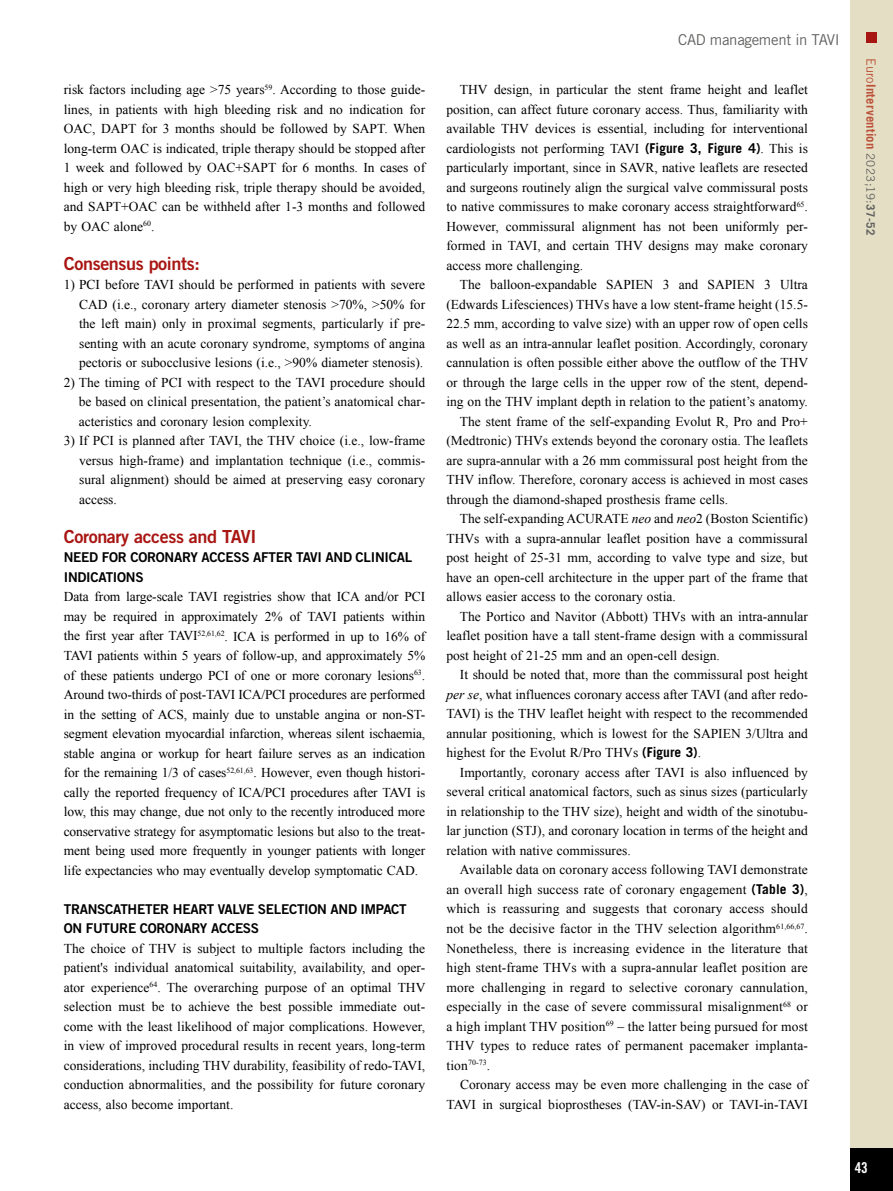
<style>
.page{position:relative;width:893px;height:1191px;background:#fff}
.page>*{position:absolute;margin:0;border:0;box-sizing:border-box;transform-origin:0 0}
.t1{font:18px "Trade Gothic LT Std Bd 2";letter-spacing:-.02em;color:#a81613}
.t2{font:15px "Trade Gothic LT Std";letter-spacing:-.02em;color:#626261}
.t3{font:15px "Trade Gothic LT Std Bd Cn 20";color:#fff}
.t4{font:13.5px/19.5px "Times New Roman";color:#000;text-align:justify}
.t5{font:13.5px/19.5px "Trade Gothic LT Std Bd 2";letter-spacing:-.02em;color:#000}
.t6{font:700 12.75px "Trade Gothic LT Std";letter-spacing:.015em;color:#bc523c}
.s1{font-family:"Trade Gothic LT Std";font-weight:700}
.s2{font-style:italic}
.s3{font-weight:400}
.s4{font-weight:400;font-size:11.7px;color:#626261}
.s5{font-size:11.7px;color:#626261}
</style>
<div class="page">
<div style="left:850px;top:0;width:43px;height:1191px;background:#e4dfc4"></div>
<div style="left:850px;top:1148px;width:43px;height:43px;background:#000"></div>
<div style="left:866px;top:32px;width:11px;height:10px;background:#a81613"></div>
<p class="t4" style="left:64px;top:80px;width:363px">risk factors including age &gt;75 years<sup>59</sup>. According to those guide&shy;lines, in patients with high bleeding risk and no indication for OAC, DAPT for 3 months should be followed by SAPT. When long-term OAC is indicated, triple therapy should be stopped after 1 week and followed by OAC+SAPT for 6 months. In cases of high or very high bleeding risk, triple therapy should be avoided, and SAPT+OAC can be withheld after 1-3 months and followed by OAC alone<sup>60</sup>.</p>
<h1 class="t1" style="left:64px;top:252px;width:138px">Consensus points:</h1>
<p class="t4" style="left:79px;top:275px;width:348px;text-indent:-15px">1) PCI before TAVI should be performed in patients with severe CAD (i.e., coronary artery diameter stenosis &gt;70%, &gt;50% for the left main) only in proximal segments, particularly if pre&shy;senting with an acute coronary syndrome, symptoms of angina pectoris or subocclusive lesions (i.e., &gt;90% diameter stenosis).</p>
<p class="t4" style="left:79px;top:372px;width:348px;text-indent:-15px">2) The timing of PCI with respect to the TAVI procedure should be based on clinical presentation, the patient’s anatomical char&shy;acteristics and coronary lesion complexity.</p>
<p class="t4" style="left:79px;top:431px;width:348px;text-indent:-15px">3) If PCI is planned after TAVI, the THV choice (i.e., low-frame versus high-frame) and implantation technique (i.e., commis&shy;sural alignment) should be aimed at preserving easy coronary access.</p>
<h1 class="t1" style="left:64px;top:525px;width:194px">Coronary access and TAVI</h1>
<p class="t5" style="left:64px;top:547px;width:350px">NEED FOR CORONARY ACCESS AFTER TAVI AND CLINICAL<br>INDICATIONS</p>
<p class="t4" style="left:64px;top:587px;width:363px">Data from large-scale TAVI registries show that ICA and/or PCI may be required in approximately 2% of TAVI patients within the first year after TAVI<sup>52,61,62</sup>. ICA is performed in up to 16% of TAVI patients within 5 years of follow-up, and approximately 5% of these patients undergo PCI of one or more coronary lesions<sup>63</sup>.<br>Around two-thirds of post-TAVI ICA/PCI procedures are performed in the setting of ACS, mainly due to unstable angina or non-ST&shy;segment elevation myocardial infarction, whereas silent ischaemia, stable angina or workup for heart failure serves as an indication for the remaining 1/3 of cases<sup>52,61,63</sup>. However, even though histori&shy;cally the reported frequency of ICA/PCI procedures after TAVI is low, this may change, due not only to the recently introduced more conservative strategy for asymptomatic lesions but also to the treat&shy;ment being used more frequently in younger patients with longer life expectancies who may eventually develop symptomatic CAD.</p>
<p class="t5" style="left:64px;top:898px;width:344px">TRANSCATHETER HEART VALVE SELECTION AND IMPACT<br>ON FUTURE CORONARY ACCESS</p>
<p class="t4" style="left:64px;top:938px;width:363px">The choice of THV is subject to multiple factors including the patient's individual anatomical suitability, availability, and oper&shy;ator experience<sup>64</sup>. The overarching purpose of an optimal THV selection must be to achieve the best possible immediate out&shy;come with the least likelihood of major complications. However, in view of improved procedural results in recent years, long-term considerations, including THV durability, feasibility of redo-TAVI, conduction abnormalities, and the possibility for future coronary access, also become important.</p>
<p class="t2" style="left:678px;top:30px;width:163px">CAD management in TAVI</p>
<p class="t4" style="left:446px;top:80px;width:363px;text-indent:14px">THV design, in particular the stent frame height and leaflet position, can affect future coronary access. Thus, familiarity with available THV devices is essential, including for interventional cardiologists not performing TAVI <span class="s1">(Figure 3, Figure 4)</span>. This is particularly important, since in SAVR, native leaflets are resected and surgeons routinely align the surgical valve commissural posts to native commissures to make coronary access straightforward<sup>65</sup>.<br>However, commissural alignment has not been uniformly per&shy;formed in TAVI, and certain THV designs may make coronary access more challenging.</p>
<p class="t4" style="left:460px;top:275px;width:349px">The balloon-expandable SAPIEN 3 and SAPIEN 3 Ultra</p>
<p class="t4" style="left:446px;top:294px;width:363px">(Edwards Lifesciences) THVs have a low stent-frame height (15.5-</p>
<p class="t4" style="left:446px;top:314px;width:363px">22.5 mm, according to valve size) with an upper row of open cells</p>
<p class="t4" style="left:446px;top:333px;width:363px">as well as an intra-annular leaflet position. Accordingly, coronary</p>
<p class="t4" style="left:446px;top:353px;width:363px">cannulation is often possible either above the outflow of the THV</p>
<p class="t4" style="left:446px;top:372px;width:363px">or through the large cells in the upper row of the stent, depend-</p>
<p class="t4" style="left:446px;top:392px;width:363px">ing on the THV implant depth in relation to the patient’s anatomy.</p>
<p class="t4" style="left:460px;top:411px;width:349px">The stent frame of the self-expanding Evolut R, Pro and Pro+</p>
<p class="t4" style="left:446px;top:431px;width:363px">(Medtronic) THVs extends beyond the coronary ostia. The leaflets</p>
<p class="t4" style="left:446px;top:450px;width:363px">are supra-annular with a 26 mm commissural post height from the</p>
<p class="t4" style="left:446px;top:470px;width:363px">THV inflow. Therefore, coronary access is achieved in most cases</p>
<p class="t4" style="left:446px;top:489px;width:283px">through the diamond-shaped prosthesis frame cells.</p>
<p class="t4" style="left:460px;top:509px;width:349px">The self-expanding ACURATE <span class="s2">neo</span> and <span class="s2">neo</span>2 (Boston Scientific)</p>
<p class="t4" style="left:446px;top:528px;width:363px">THVs with a supra-annular leaflet position have a commissural</p>
<p class="t4" style="left:446px;top:548px;width:363px">post height of 25-31 mm, according to valve type and size, but</p>
<p class="t4" style="left:446px;top:567px;width:363px">have an open-cell architecture in the upper part of the frame that</p>
<p class="t4" style="left:446px;top:587px;width:231px">allows easier access to the coronary ostia.</p>
<p class="t4" style="left:460px;top:606px;width:349px">The Portico and Navitor (Abbott) THVs with an intra-annular</p>
<p class="t4" style="left:446px;top:626px;width:363px">leaflet position have a tall stent-frame design with a commissural</p>
<p class="t4" style="left:446px;top:645px;width:275px">post height of 21-25 mm and an open-cell design.</p>
<p class="t4" style="left:460px;top:665px;width:349px">It should be noted that, more than the commissural post height</p>
<p class="t4" style="left:446px;top:684px;width:363px"><span class="s2">per se</span>, what influences coronary access after TAVI (and after redo-</p>
<p class="t4" style="left:446px;top:704px;width:363px">TAVI) is the THV leaflet height with respect to the recommended</p>
<p class="t4" style="left:446px;top:723px;width:363px">annular positioning, which is lowest for the SAPIEN 3/Ultra and</p>
<p class="t4" style="left:446px;top:743px;width:256px">highest for the Evolut R/Pro THVs <span class="s1">(Figure 3)</span>.</p>
<p class="t4" style="left:460px;top:762px;width:349px">Importantly, coronary access after TAVI is also influenced by</p>
<p class="t4" style="left:446px;top:782px;width:363px">several critical anatomical factors, such as sinus sizes (particularly</p>
<p class="t4" style="left:446px;top:801px;width:363px">in relationship to the THV size), height and width of the sinotubu-</p>
<p class="t4" style="left:446px;top:821px;width:363px">lar junction (STJ), and coronary location in terms of the height and</p>
<p class="t4" style="left:446px;top:840px;width:186px">relation with native commissures.</p>
<p class="t4" style="left:460px;top:860px;width:349px">Available data on coronary access following TAVI demonstrate</p>
<p class="t4" style="left:446px;top:879px;width:363px">an overall high success rate of coronary engagement <span class="s1">(Table 3)</span>,</p>
<p class="t4" style="left:446px;top:899px;width:363px">which is reassuring and suggests that coronary access should</p>
<p class="t4" style="left:446px;top:918px;width:363px">not be the decisive factor in the THV selection algorithm<sup>61,66,67</sup>.</p>
<p class="t4" style="left:446px;top:938px;width:363px">Nonetheless, there is increasing evidence in the literature that</p>
<p class="t4" style="left:446px;top:957px;width:363px">high stent-frame THVs with a supra-annular leaflet position are</p>
<p class="t4" style="left:446px;top:977px;width:363px">more challenging in regard to selective coronary cannulation,</p>
<p class="t4" style="left:446px;top:996px;width:363px">especially in the case of severe commissural misalignment<sup>68</sup> or</p>
<p class="t4" style="left:446px;top:1016px;width:363px">a high implant THV position<sup>69</sup> – the latter being pursued for most</p>
<p class="t4" style="left:446px;top:1035px;width:363px">THV types to reduce rates of permanent pacemaker implanta-</p>
<p class="t4" style="left:446px;top:1055px;width:45px">tion<sup>70-73</sup>.</p>
<p class="t4" style="left:460px;top:1074px;width:349px">Coronary access may be even more challenging in the case of</p>
<p class="t4" style="left:446px;top:1094px;width:363px">TAVI in surgical bioprostheses (TAV-in-SAV) or TAVI-in-TAVI</p>
<p class="t6" style="left:879px;top:58px;width:179px;rotate:90deg"><span class="s3">Euro</span>Intervention <span class="s4">2023;19:</span><span class="s5">37-52</span></p>
<p class="t3" style="left:855px;top:1158px;width:15px">43</p>
</div>
